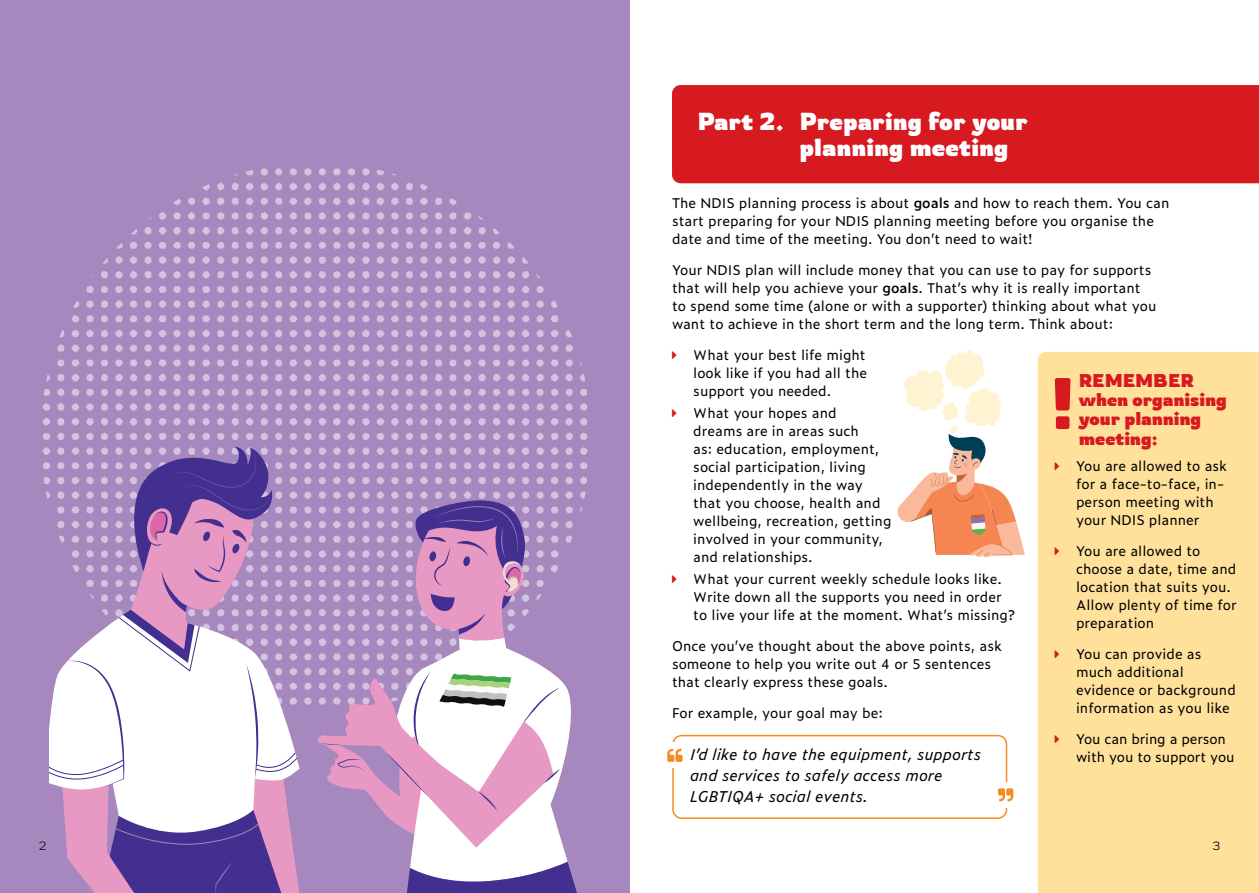
<style>
.page{position:relative;width:1259px;height:893px;background:#fff}
.page>*{position:absolute;margin:0;border:0;box-sizing:border-box;transform-origin:0 0}
.t1{font:700 24px/26px "Rowdies";letter-spacing:.01em;color:#fff}
.t2{font:700 18px/19.4px "Rowdies";color:#d71920}
.t3{font:italic 15px/21px "Zeitung Micro Pro";color:#000}
.t4{font:13.5px/18px "Zeitung Micro Pro";color:#000}
.t5{font:300 12px "Kodchasan";color:#000}
.t6{font:12px "Kodchasan";color:#000}
.s1{font-weight:600}
</style>
<div class="page">
<div style="left:672px;top:85px;width:587px;height:98px;background:#d71920"></div>
<div style="left:672px;top:735px;width:335px;height:84px;border:2px solid #f68b1f;border-radius:9px"></div>
<div style="left:661px;top:742px;width:28px;height:26px;background:#fff"></div>
<svg style="left:667px;top:749px;width:15px;height:13px"></svg>
<div style="left:991px;top:782px;width:28px;height:26px;background:#fff"></div>
<svg style="left:998px;top:788px;width:15px;height:13px"></svg>
<div style="left:1037px;top:352px;width:222px;height:541px;background:#ffe19c"></div>
<svg style="left:1054px;top:378px;width:16px;height:51px"></svg>
<svg style="left:897px;top:350px;width:128px;height:207px"></svg>
<div style="left:0;top:0;width:629px;height:893px;background:#a788be"></div>
<img style="left:42px;top:168px;width:546px;height:537px">
<svg style="left:50px;top:447px;width:249px;height:446px"></svg>
<svg style="left:315px;top:500px;width:262px;height:393px"></svg>
<svg style="left:1054px;top:463px;width:5px;height:7px"></svg>
<svg style="left:1054px;top:547px;width:5px;height:8px"></svg>
<svg style="left:1054px;top:650px;width:5px;height:8px"></svg>
<svg style="left:1054px;top:735px;width:5px;height:8px"></svg>
<h1 class="t1" style="left:799px;top:109px;width:230px;text-indent:-102px">Part 2. Preparing for your planning meeting</h1>
<p class="t4" style="left:672px;top:194px;width:499px">The NDIS planning process is about <span class="s1">goals</span> and how to reach them. You can start preparing for your NDIS planning meeting before you organise the date and time of the meeting. You don’t need to wait!</p>
<p class="t4" style="left:672px;top:260px;width:486px">Your NDIS plan will include money that you can use to pay for supports that will help you achieve your <span class="s1">goals</span>. That’s why it is really important to spend some time (alone or with a supporter) thinking about what you want to achieve in the short term and the long term. Think about:</p>
<p class="t4" style="left:693px;top:345px;width:175px;text-align:justify">What your best life might look like if you had all the support you needed.</p>
<p class="t4" style="left:693px;top:403px;width:200px">What your hopes and<br>dreams are in areas such<br>as: education, employment, social participation, living independently in the way that you choose, health and wellbeing, recreation, getting involved in your community, and relationships.</p>
<p class="t4" style="left:693px;top:569px;width:323px">What your current weekly schedule looks like.<br>Write down all the supports you need in order to live your life at the moment. What’s missing?</p>
<p class="t4" style="left:672px;top:636px;width:331px">Once you’ve thought about the above points, ask someone to help you write out 4 or 5 sentences that clearly express these goals.</p>
<p class="t4" style="left:672px;top:703px;width:212px">For example, your goal may be:</p>
<p class="t3" style="left:690px;top:743px;width:292px">I’d like to have the equipment, supports and services to safely access more<br>LGBTIQA+ social events.</p>
<h2 class="t2" style="left:1078px;top:371px;width:149px">REMEMBER when organising your planning meeting:</h2>
<p class="t4" style="left:1076px;top:457px;width:152px">You are allowed to ask for a face-to-face, in&shy;person meeting with your NDIS planner</p>
<p class="t4" style="left:1076px;top:542px;width:162px">You are allowed to choose a date, time and location that suits you.<br>Allow plenty of time for preparation</p>
<p class="t4" style="left:1076px;top:644px;width:161px">You can provide as much additional evidence or background information as you like</p>
<p class="t4" style="left:1076px;top:729px;width:160px">You can bring a person with you to support you</p>
<p class="t5" style="left:39px;top:836px;width:9px">2</p>
<p class="t6" style="left:1212px;top:839px;width:9px">3</p>
</div>
